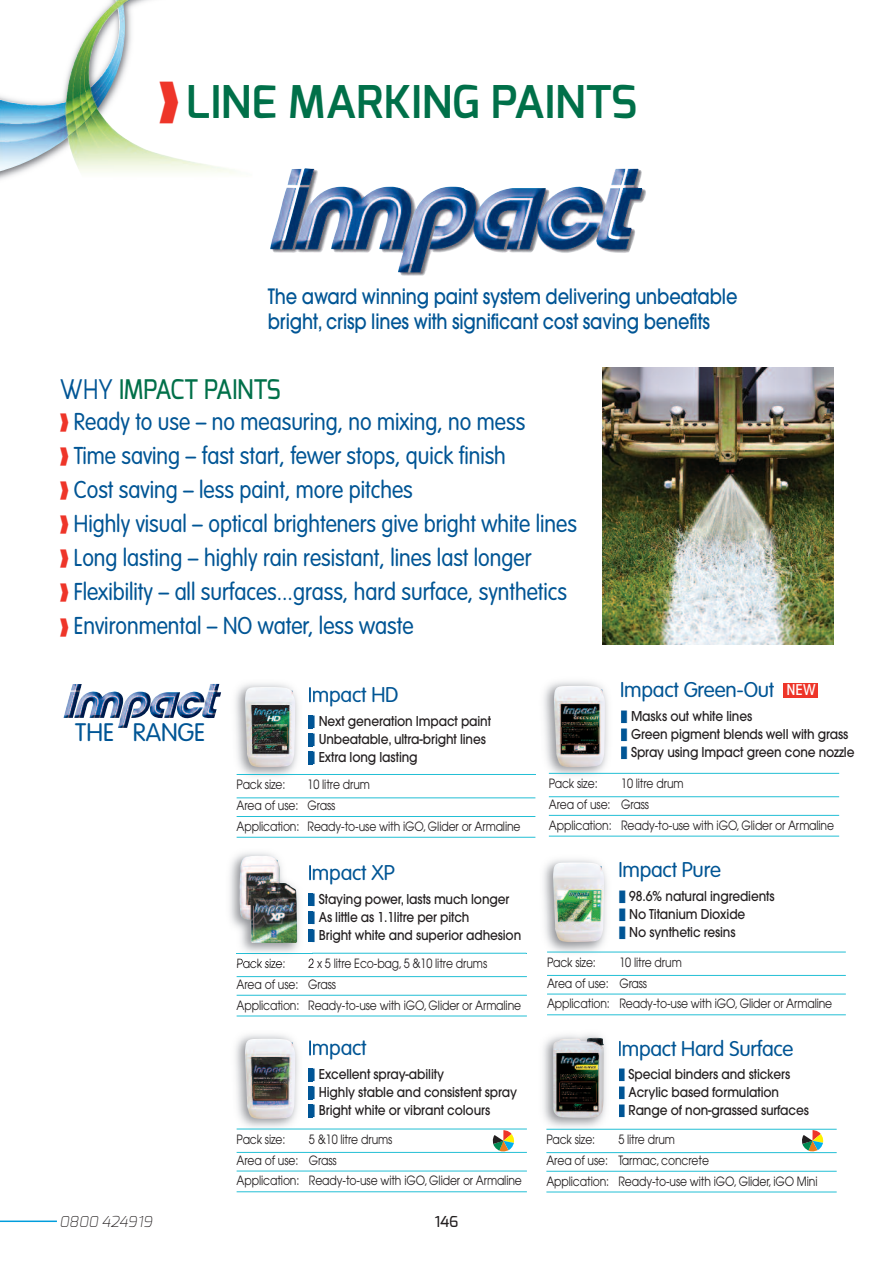
<style>
.page{position:relative;width:893px;height:1263px;background:#fff}
.page>*{position:absolute;margin:0;border:0;box-sizing:border-box;transform-origin:0 0}
.t1{font:600 45px "Exo";color:#007049}
.t2{font:500 27px "Exo";letter-spacing:-.01em;color:#007049;scale:.9 1}
.t3{font:300 24.9px "VAG Rounded";color:#005595}
.t4{font:300 24px/34px "VAG Rounded";color:#005595;scale:.9 1}
.t5{font:500 21px/25.5px "Avant Garde";letter-spacing:-.01em;color:#005595;scale:.85 1}
.t6{font:300 21px "VAG Rounded";letter-spacing:-.01em;color:#005595}
.t7{font:italic 200 15px "Exo";color:#231f20}
.t8{font:500 15px "Exo";color:#231f20}
.t9{font:500 condensed 15px "Avant Garde";color:#fff}
.t10{font:500 13.5px/18px "Avant Garde";letter-spacing:-.01em;color:#231f20;scale:.9 1}
.t11{font:12.75px/20.7px "Avant Garde";letter-spacing:-.01em;color:#231f20;scale:.85 1}
.s1{color:#ee3529}
.s2{font-weight:400;color:#005595}
.s3{color:#005595}
</style>
<div class="page">
<img style="left:0;top:0;width:131px;height:171px">
<img style="left:67px;top:108px;width:168px;height:66px">
<hr style="left:0;top:1220px;width:57px;height:2px;background:#009ddc">
<img style="left:602px;top:367px;width:231px;height:277px">
<img style="left:235px;top:1034px;width:77px;height:96px">
<img style="left:309px;top:1040px;width:3px;height:17px">
<svg style="left:309px;top:1069px;width:3px;height:12px"></svg>
<svg style="left:309px;top:1087px;width:3px;height:12px"></svg>
<svg style="left:309px;top:1105px;width:3px;height:12px"></svg>
<img style="left:245px;top:1038px;width:50px;height:81px">
<hr style="left:237px;top:953px;width:290px;height:1px;background:#23bfd5">
<hr style="left:237px;top:976px;width:290px;height:1px;background:#23bfd5">
<hr style="left:237px;top:995px;width:290px;height:1px;background:#23bfd5">
<hr style="left:237px;top:1016px;width:290px;height:1px;background:#23bfd5">
<img style="left:230px;top:852px;width:79px;height:102px">
<img style="left:309px;top:865px;width:2px;height:16px">
<svg style="left:309px;top:893px;width:3px;height:49px"></svg>
<img style="left:237px;top:953px;width:72px;height:1px">
<img style="left:237px;top:958px;width:75px;height:6px">
<img style="left:240px;top:856px;width:57px;height:87px">
<img style="left:235px;top:683px;width:77px;height:94px">
<img style="left:309px;top:687px;width:3px;height:17px">
<svg style="left:309px;top:715px;width:3px;height:49px"></svg>
<img style="left:245px;top:687px;width:50px;height:80px">
<svg style="left:492px;top:1130px;width:23px;height:22px"></svg>
<hr style="left:237px;top:774px;width:298px;height:1px;background:#23bfd5">
<hr style="left:237px;top:798px;width:298px;height:1px;background:#23bfd5">
<hr style="left:237px;top:816px;width:298px;height:1px;background:#23bfd5">
<hr style="left:237px;top:837px;width:298px;height:1px;background:#23bfd5">
<hr style="left:237px;top:1129px;width:290px;height:1px;background:#23bfd5">
<hr style="left:237px;top:1152px;width:290px;height:1px;background:#23bfd5">
<hr style="left:237px;top:1171px;width:290px;height:1px;background:#23bfd5">
<hr style="left:237px;top:1191px;width:290px;height:1px;background:#23bfd5">
<img style="left:270px;top:168px;width:376px;height:108px">
<img style="left:535px;top:681px;width:86px;height:95px">
<img style="left:554px;top:685px;width:51px;height:82px">
<img style="left:543px;top:1034px;width:76px;height:95px">
<img style="left:553px;top:1038px;width:51px;height:80px">
<svg style="left:802px;top:1130px;width:22px;height:22px"></svg>
<hr style="left:549px;top:773px;width:290px;height:1px;background:#23bfd5">
<hr style="left:549px;top:796px;width:290px;height:1px;background:#23bfd5">
<hr style="left:549px;top:815px;width:290px;height:1px;background:#23bfd5">
<hr style="left:549px;top:836px;width:290px;height:1px;background:#23bfd5">
<hr style="left:546px;top:1129px;width:291px;height:1px;background:#23bfd5">
<hr style="left:546px;top:1152px;width:291px;height:1px;background:#23bfd5">
<hr style="left:546px;top:1171px;width:291px;height:1px;background:#23bfd5">
<hr style="left:546px;top:1192px;width:291px;height:1px;background:#23bfd5">
<img style="left:526px;top:859px;width:96px;height:94px">
<img style="left:553px;top:862px;width:51px;height:80px">
<hr style="left:547px;top:952px;width:299px;height:1px;background:#23bfd5">
<hr style="left:547px;top:975px;width:299px;height:1px;background:#23bfd5">
<hr style="left:547px;top:994px;width:299px;height:1px;background:#23bfd5">
<hr style="left:547px;top:1014px;width:299px;height:1px;background:#23bfd5">
<img style="left:63px;top:684px;width:158px;height:44px">
<div style="left:784px;top:683px;width:34px;height:15px;background:#ee3529"></div>
<h1 class="t1" style="left:158px;top:83px;width:481px"><span class="s1">❱</span> LINE MARKING PAINTS</h1>
<h3 class="t5" style="left:268px;top:285px;width:554px">The award winning paint system delivering unbeatable bright, crisp lines with significant cost saving benefits</h3>
<h2 class="t2" style="left:60px;top:378px;width:247px"><span class="s2">WHY</span> IMPACT PAINTS</h2>
<p class="t4" style="left:60px;top:406px;width:576px"><span class="s1">❱</span> Ready to use – no measuring, no mixing, no mess<br><span class="s1">❱</span> Time saving – fast start, fewer stops, quick finish<br><span class="s1">❱</span> Cost saving – less paint, more pitches<br><span class="s1">❱</span> Highly visual – optical brighteners give bright white lines <span class="s1">❱</span> Long lasting – highly rain resistant, lines last longer<br><span class="s1">❱</span> Flexibility – all surfaces...grass, hard surface, synthetics <span class="s1">❱</span> Environmental – NO water, less waste</p>
<h3 class="t3" style="left:75px;top:722px;width:132px">THE RANGE</h3>
<h3 class="t6" style="left:308px;top:686px;width:92px">Impact HD</h3>
<p class="t10" style="left:308px;top:713px;width:205px"><span class="s3">❚</span> Next generation Impact paint <span class="s3">❚</span> Unbeatable, ultra-bright lines <span class="s3">❚</span> Extra long lasting</p>
<h3 class="t6" style="left:620px;top:681px;width:156px">Impact Green-Out</h3>
<p class="t10" style="left:620px;top:708px;width:262px"><span class="s3">❚</span> Masks out white lines<br><span class="s3">❚</span> Green pigment blends well with grass <span class="s3">❚</span> Spray using Impact green cone nozzle</p>
<p class="t9" style="left:786px;top:684px;width:31px">NEW</p>
<p class="t11" style="left:237px;top:775px;width:336px;text-indent:71px">10 litre drum<br>Area of use: Grass<br>Application: Ready-to-use with iGO, Glider or Armaline</p>
<p class="t11" style="left:237px;top:775px;width:59px">Pack size:</p>
<h3 class="t6" style="left:308px;top:864px;width:88px">Impact XP</h3>
<p class="t10" style="left:308px;top:891px;width:239px"><span class="s3">❚</span> Staying power, lasts much longer<br><span class="s3">❚</span> As little as 1.1litre per pitch<br><span class="s3">❚</span> Bright white and superior adhesion</p>
<p class="t11" style="left:237px;top:954px;width:336px;text-indent:72px">2 x 5 litre Eco-bag, 5 &amp;10 litre drums<br>Area of use: Grass<br>Application: Ready-to-use with iGO, Glider or Armaline</p>
<p class="t11" style="left:237px;top:954px;width:59px">Pack size:</p>
<h3 class="t6" style="left:308px;top:1039px;width:60px">Impact</h3>
<p class="t10" style="left:308px;top:1066px;width:234px"><span class="s3">❚</span> Excellent spray-ability<br><span class="s3">❚</span> Highly stable and consistent spray <span class="s3">❚</span> Bright white or vibrant colours</p>
<p class="t11" style="left:237px;top:1130px;width:337px;text-indent:72px">5 &amp;10 litre drums<br>Area of use: Grass<br>Application: Ready-to-use with iGO, Glider or Armaline</p>
<p class="t11" style="left:237px;top:1130px;width:59px">Pack size:</p>
<p class="t7" style="left:60px;top:1215px;width:95px">0800 424919</p>
<p class="t8" style="left:435px;top:1215px;width:25px">146</p>
<p class="t11" style="left:549px;top:774px;width:337px;text-indent:72px">10 litre drum<br>Area of use: Grass<br>Application: Ready-to-use with iGO, Glider or Armaline</p>
<p class="t11" style="left:549px;top:774px;width:59px">Pack size:</p>
<h3 class="t6" style="left:618px;top:861px;width:104px">Impact Pure</h3>
<p class="t10" style="left:618px;top:888px;width:175px"><span class="s3">❚</span> 98.6% natural ingredients <span class="s3">❚</span> No Titanium Dioxide<br><span class="s3">❚</span> No synthetic resins</p>
<p class="t11" style="left:547px;top:953px;width:337px;text-indent:72px">10 litre drum<br>Area of use: Grass<br>Application: Ready-to-use with iGO, Glider or Armaline</p>
<p class="t11" style="left:547px;top:953px;width:59px">Pack size:</p>
<h3 class="t6" style="left:618px;top:1039px;width:177px">Impact Hard Surface</h3>
<p class="t10" style="left:618px;top:1066px;width:214px"><span class="s3">❚</span> Special binders and stickers<br><span class="s3">❚</span> Acrylic based formulation<br><span class="s3">❚</span> Range of non-grassed surfaces</p>
<p class="t11" style="left:546px;top:1130px;width:320px;text-indent:72px">5 litre drum<br>Area of use: Tarmac, concrete<br>Application: Ready-to-use with iGO, Glider, iGO Mini</p>
<p class="t11" style="left:546px;top:1130px;width:59px">Pack size:</p>
</div>
